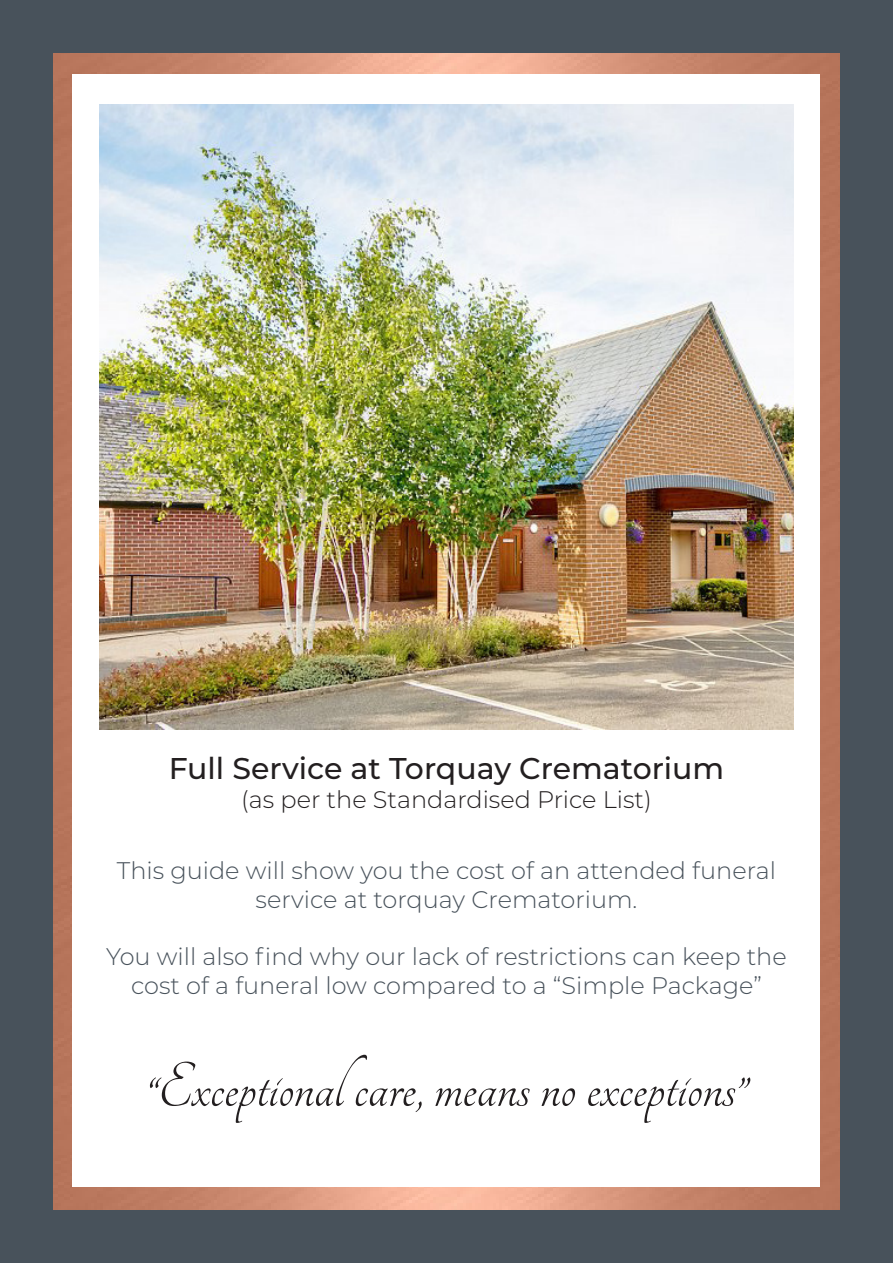
<style>
.page{position:relative;width:893px;height:1263px;background:#48525b}
.page>*{position:absolute;margin:0;border:0;box-sizing:border-box;transform-origin:0 0}
.t1{font:69px "Tangerine";color:#231f20}
.t2{font:500 30px "Montserrat";color:#231f20}
.t3{font:300 24px/28.8px "Montserrat";color:#48525b;text-align:center}
.t4{font:300 24px "Montserrat";color:#231f20}
</style>
<div class="page">
<img style="left:53px;top:53px;width:787px;height:1157px">
<div style="left:73px;top:74px;width:747px;height:1112px;background:#fff"></div>
<img style="left:100px;top:104px;width:693px;height:625px">
<p class="t2" style="left:169px;top:748px;width:557px">Full Service at Torquay Crematorium</p>
<p class="t4" style="left:241px;top:783px;width:412px">(as per the Standardised Price List)</p>
<p class="t3" style="left:117px;top:855px;width:661px">This guide will show you the cost of an attended funeral service at torquay Crematorium.</p>
<p class="t3" style="left:106px;top:942px;width:682px">You will also find why our lack of restrictions can keep the cost of a funeral low compared to a “Simple Package”</p>
<p class="t1" style="left:146px;top:1053px;width:602px">“Exceptional care, means no exceptions”</p>
</div>
